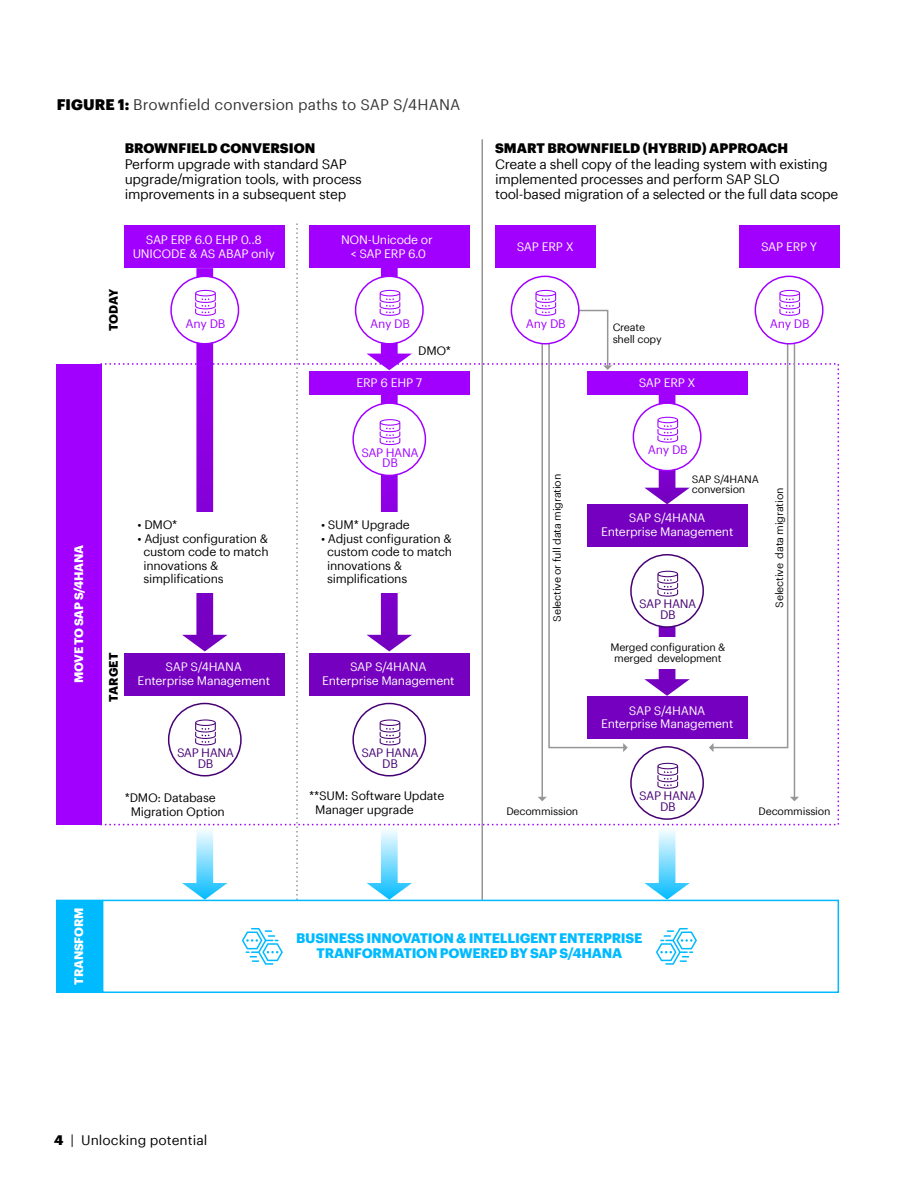
<style>
.page{position:relative;width:918px;height:1188px;background:#fff}
.page>*{position:absolute;margin:0;border:0;box-sizing:border-box;transform-origin:0 0}
.t1{font:15px "Graphik";letter-spacing:.005em;color:#333}
.t2{font:13.5px/15px "Graphik";letter-spacing:-.025em;color:#000}
.t3{font:700 13.5px/15px "Graphik";letter-spacing:-.02em;color:#00baff;text-align:center}
.t4{font:900 13.5px "Graphik";color:#000}
.t5{font:13.5px "Graphik";color:#000}
.t6{font:12px/13.5px "Graphik";letter-spacing:-.02em;color:#000}
.t7{font:12px/13.5px "Graphik";letter-spacing:-.02em;color:#fff;text-align:center}
.t8{font:12px/10.5px "Graphik";letter-spacing:-.035em;color:#460073;text-align:center}
.t9{font:12px/10.5px "Graphik";letter-spacing:-.035em;color:#a100ff;text-align:center}
.t10{font:700 12px "Graphik";letter-spacing:-.02em;color:#fff}
.t11{font:700 12px "Graphik";letter-spacing:-.01em;color:#000}
.t12{font:10.5px/10.5px "Graphik";letter-spacing:-.02em;color:#000}
.s1{font-weight:900;color:#000}
.s2{font-weight:900}
</style>
<div class="page">
<div style="left:57px;top:900px;width:45px;height:92px;background:#00baff"></div>
<svg style="left:644px;top:830px;width:46px;height:70px"></svg>
<svg style="left:367px;top:830px;width:45px;height:70px"></svg>
<svg style="left:182px;top:830px;width:46px;height:70px"></svg>
<svg style="left:296px;top:223px;width:2px;height:677px"></svg>
<hr style="left:481px;top:140px;width:2px;height:780px;background:#969696">
<svg style="left:644px;top:626px;width:46px;height:70px"></svg>
<svg style="left:171px;top:276px;width:68px;height:68px"></svg>
<div style="left:170px;top:276px;width:69px;height:69px;border:2px solid #a100ff;border-radius:50%"></div>
<hr style="left:541px;top:344px;width:2px;height:453px;background:#969696">
<svg style="left:538px;top:797px;width:9px;height:4px"></svg>
<div style="left:309px;top:371px;width:160px;height:24px;background:#a100ff"></div>
<div style="left:125px;top:226px;width:160px;height:42px;background:#a100ff"></div>
<div style="left:103px;top:900px;width:735px;height:92px;background:#fff"></div>
<div style="left:102px;top:900px;width:737px;height:93px;border:2px solid #00baff"></div>
<div style="left:309px;top:226px;width:160px;height:42px;background:#a100ff"></div>
<hr style="left:794px;top:344px;width:1px;height:453px;background:#969696">
<svg style="left:790px;top:797px;width:9px;height:4px"></svg>
<svg style="left:709px;top:342px;width:80px;height:410px"></svg>
<div style="left:739px;top:226px;width:100px;height:42px;background:#a100ff"></div>
<div style="left:495px;top:226px;width:100px;height:42px;background:#a100ff"></div>
<div style="left:587px;top:696px;width:160px;height:43px;background:#7500c0"></div>
<div style="left:587px;top:371px;width:160px;height:24px;background:#a100ff"></div>
<div style="left:587px;top:504px;width:160px;height:43px;background:#7500c0"></div>
<svg style="left:656px;top:928px;width:41px;height:37px"></svg>
<svg style="left:242px;top:928px;width:41px;height:37px"></svg>
<svg style="left:633px;top:403px;width:68px;height:68px"></svg>
<div style="left:633px;top:402px;width:69px;height:69px;border:2px solid #a100ff;border-radius:50%"></div>
<svg style="left:644px;top:395px;width:46px;height:109px"></svg>
<div style="left:630px;top:554px;width:74px;height:74px;border:2px solid #460073;border-radius:50%"></div>
<svg style="left:657px;top:571px;width:21px;height:26px"></svg>
<svg style="left:657px;top:763px;width:21px;height:26px"></svg>
<div style="left:630px;top:746px;width:74px;height:74px;border:2px solid #460073;border-radius:50%"></div>
<div style="left:309px;top:653px;width:160px;height:42px;background:#7500c0"></div>
<svg style="left:380px;top:719px;width:20px;height:26px"></svg>
<div style="left:352px;top:703px;width:74px;height:74px;border:2px solid #460073;border-radius:50%"></div>
<div style="left:125px;top:653px;width:160px;height:42px;background:#7500c0"></div>
<svg style="left:195px;top:719px;width:21px;height:26px"></svg>
<div style="left:168px;top:703px;width:74px;height:74px;border:2px solid #460073;border-radius:50%"></div>
<svg style="left:779px;top:290px;width:21px;height:26px"></svg>
<div style="left:755px;top:276px;width:69px;height:69px;border:2px solid #a100ff;border-radius:50%"></div>
<svg style="left:535px;top:290px;width:93px;height:462px"></svg>
<div style="left:511px;top:276px;width:69px;height:69px;border:2px solid #a100ff;border-radius:50%"></div>
<div style="left:355px;top:276px;width:69px;height:69px;border:2px solid #a100ff;border-radius:50%"></div>
<svg style="left:367px;top:268px;width:45px;height:102px"></svg>
<svg style="left:182px;top:268px;width:46px;height:383px"></svg>
<div style="left:602px;top:637px;width:130px;height:32px;background:#fff"></div>
<div style="left:57px;top:364px;width:45px;height:461px;background:#a100ff"></div>
<div style="left:352px;top:402px;width:74px;height:74px;border:2px solid #a100ff;border-radius:50%"></div>
<svg style="left:367px;top:395px;width:45px;height:256px"></svg>
<p class="t1" style="left:57px;top:93px;width:405px"><span class="s1">FIGURE 1:</span> Brownfield conversion paths to SAP S/4HANA</p>
<p class="t4" style="left:125px;top:137px;width:192px">BROWNFIELD CONVERSION</p>
<p class="t2" style="left:125px;top:156px;width:239px">Perform upgrade with standard SAP upgrade/migration tools, with process improvements in a subsequent step</p>
<p class="t7" style="left:133px;top:232px;width:144px">SAP ERP 6.0 EHP 0..8<br>UNICODE &amp; AS ABAP only</p>
<p class="t7" style="left:341px;top:232px;width:93px">NON-Unicode or &lt; SAP ERP 6.0</p>
<p class="t4" style="left:495px;top:137px;width:295px">SMART BROWNFIELD (HYBRID) APPROACH</p>
<p class="t2" style="left:495px;top:156px;width:345px">Create a shell copy of the leading system with existing implemented processes and perform SAP SLO tool-based migration of a selected or the full data scope</p>
<p class="t7" style="left:517px;top:239px;width:58px">SAP ERP X</p>
<p class="t7" style="left:761px;top:239px;width:58px">SAP ERP Y</p>
<p class="t10" style="left:70px;top:683px;width:140px;rotate:-90deg">MOVE TO SAP S/4HANA</p>
<p class="t11" style="left:104px;top:331px;width:43px;rotate:-90deg">TODAY</p>
<p class="t9" style="left:186px;top:317px;width:41px">Any DB</p>
<p class="t9" style="left:370px;top:317px;width:41px">Any DB</p>
<p class="t9" style="left:526px;top:317px;width:41px">Any DB</p>
<p class="t9" style="left:770px;top:317px;width:41px">Any DB</p>
<p class="t12" style="left:613px;top:320px;width:51px;line-height:12px">Create shell copy</p>
<p class="t6" style="left:418px;top:343px;width:34px">DMO*</p>
<p class="t7" style="left:356px;top:375px;width:67px">ERP 6 EHP 7</p>
<p class="t7" style="left:639px;top:375px;width:58px">SAP ERP X</p>
<p class="t6" style="left:138px;top:517px;width:41px">• DMO*</p>
<p class="t6" style="left:144px;top:530px;width:127px;text-indent:-6px">• Adjust configuration &amp; custom code to match innovations &amp; simplifications</p>
<p class="t11" style="left:104px;top:702px;width:50px;rotate:-90deg">TARGET</p>
<p class="t7" style="left:138px;top:659px;width:134px">SAP S/4HANA<br>Enterprise Management</p>
<p class="t8" style="left:177px;top:747px;width:59px">SAP HANA<br>DB</p>
<p class="t9" style="left:362px;top:446px;width:59px">SAP HANA<br>DB</p>
<p class="t6" style="left:321px;top:517px;width:90px">• SUM* Upgrade</p>
<p class="t6" style="left:327px;top:531px;width:127px;text-indent:-6px">• Adjust configuration &amp; custom code to match innovations &amp; simplifications</p>
<p class="t7" style="left:322px;top:659px;width:134px">SAP S/4HANA<br>Enterprise Management</p>
<p class="t8" style="left:362px;top:747px;width:59px">SAP HANA<br>DB</p>
<p class="t12" style="left:551px;top:622px;width:149px;rotate:-90deg">Selective or full data migration</p>
<p class="t9" style="left:648px;top:444px;width:41px">Any DB</p>
<p class="t12" style="left:692px;top:473px;width:69px">SAP S/4HANA conversion</p>
<p class="t7" style="left:601px;top:510px;width:134px">SAP S/4HANA<br>Enterprise Management</p>
<p class="t8" style="left:639px;top:598px;width:59px">SAP HANA<br>DB</p>
<p class="t12" style="left:610px;top:641px;width:117px;text-align:center">Merged configuration &amp; merged development</p>
<p class="t12" style="left:773px;top:608px;width:122px;rotate:-90deg">Selective data migration</p>
<p class="t7" style="left:601px;top:703px;width:134px">SAP S/4HANA<br>Enterprise Management</p>
<p class="t6" style="left:131px;top:790px;width:96px;text-indent:-6px">*DMO: Database<br>Migration Option</p>
<p class="t6" style="left:315px;top:788px;width:131px;text-indent:-6px">**SUM: Software Update<br>Manager upgrade</p>
<p class="t12" style="left:506px;top:805px;width:73px">Decommission</p>
<p class="t8" style="left:639px;top:790px;width:59px">SAP HANA<br>DB</p>
<p class="t12" style="left:759px;top:805px;width:73px">Decommission</p>
<p class="t10" style="left:70px;top:985px;width:79px;rotate:-90deg">TRANSFORM</p>
<p class="t3" style="left:296px;top:929px;width:348px">BUSINESS INNOVATION &amp; INTELLIGENT ENTERPRISE<br>TRANFORMATION POWERED BY SAP S/4HANA</p>
<p class="t5" style="left:54px;top:1130px;width:155px"><span class="s2">4</span> | Unlocking potential</p>
</div>
